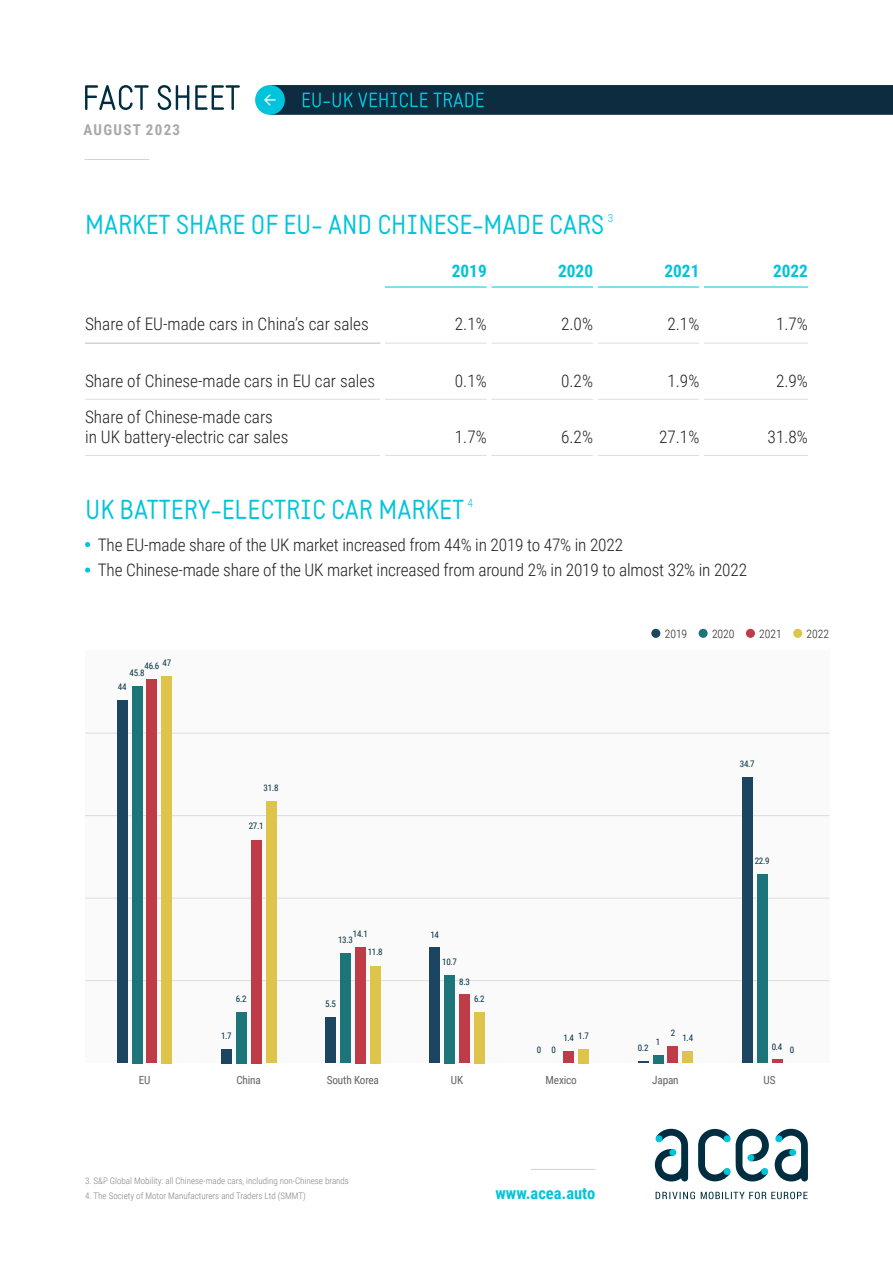
<style>
.page{position:relative;width:893px;height:1263px;background:#fff}
.page>*{position:absolute;margin:0;border:0;box-sizing:border-box;transform-origin:0 0}
.t1{font:27px "Static";color:#00c4db}
.Cellule_typo{font:300 17.25px "Roboto Condensed";letter-spacing:-.01em;color:#231f20}
.Cellule_typo-2{font:700 17.25px "Roboto Condensed";color:#00c4db}
.t2{font:700 16.5px "Roboto Condensed";color:#00c4db}
.t3{font:700 15px "Roboto Condensed";letter-spacing:.085em;color:#a8a9ad}
.légendes{font:300 11.55px "Roboto Condensed";color:#231f20}
.t4{font:300 11.4px "Roboto Condensed";color:#00c4db}
.t5{font:11.25px "Roboto Condensed";letter-spacing:-.015em;color:#636366}
.t6{font:300 9px "Roboto Condensed";color:#808285}
.t7{font:9px "Roboto Condensed";letter-spacing:-.03em;color:#002e40}
</style>
<div class="page">
<div style="left:270px;top:85px;width:623px;height:30px;background:#0d2c40"></div>
<div style="left:85px;top:651px;width:744px;height:412px;background:#fafafa"></div>
<hr style="left:85px;top:980px;width:744px;height:1px;background:#e1e2e4">
<hr style="left:85px;top:898px;width:744px;height:1px;background:#e1e2e4">
<hr style="left:85px;top:815px;width:744px;height:1px;background:#e1e2e4">
<hr style="left:85px;top:733px;width:744px;height:1px;background:#e1e2e4">
<hr style="left:385px;top:343px;width:102px;height:1px;background:#dedede">
<hr style="left:491px;top:343px;width:102px;height:1px;background:#dedede">
<hr style="left:598px;top:343px;width:101px;height:1px;background:#dedede">
<hr style="left:704px;top:343px;width:104px;height:1px;background:#dedede">
<hr style="left:85px;top:343px;width:295px;height:1px;background:#bcbdc0">
<hr style="left:85px;top:455px;width:295px;height:1px;background:#dedede">
<hr style="left:385px;top:455px;width:102px;height:1px;background:#dedede">
<hr style="left:491px;top:455px;width:102px;height:1px;background:#dedede">
<hr style="left:598px;top:455px;width:101px;height:1px;background:#dedede">
<hr style="left:704px;top:455px;width:104px;height:1px;background:#dedede">
<hr style="left:85px;top:399px;width:295px;height:1px;background:#dedede">
<hr style="left:385px;top:399px;width:102px;height:1px;background:#dedede">
<hr style="left:491px;top:399px;width:102px;height:1px;background:#dedede">
<hr style="left:598px;top:399px;width:101px;height:1px;background:#dedede">
<hr style="left:704px;top:399px;width:104px;height:1px;background:#dedede">
<hr style="left:385px;top:287px;width:102px;height:1px;background:#00c4db">
<hr style="left:491px;top:287px;width:102px;height:1px;background:#00c4db">
<hr style="left:598px;top:287px;width:101px;height:1px;background:#00c4db">
<hr style="left:704px;top:287px;width:104px;height:1px;background:#00c4db">
<svg style="left:85px;top:542px;width:5px;height:5px"></svg>
<svg style="left:85px;top:567px;width:5px;height:6px"></svg>
<div style="left:651px;top:629px;width:9px;height:9px;background:#1c4561;border-radius:50%"></div>
<div style="left:699px;top:629px;width:9px;height:9px;background:#1c7578;border-radius:50%"></div>
<div style="left:746px;top:629px;width:9px;height:9px;background:#bf3b47;border-radius:50%"></div>
<div style="left:793px;top:629px;width:9px;height:9px;background:#dec44a;border-radius:50%"></div>
<svg style="left:655px;top:1129px;width:153px;height:70px"></svg>
<svg style="left:303px;top:92px;width:181px;height:15px"></svg>
<hr style="left:531px;top:1169px;width:64px;height:1px;background:#d1d2d4">
<div style="left:162px;top:676px;width:10px;height:387px;background:#dec44a"></div>
<div style="left:147px;top:679px;width:10px;height:384px;background:#bf3b47"></div>
<div style="left:132px;top:686px;width:10px;height:377px;background:#1c7578"></div>
<div style="left:117px;top:701px;width:11px;height:362px;background:#1c4561"></div>
<div style="left:266px;top:801px;width:10px;height:262px;background:#dec44a"></div>
<div style="left:251px;top:840px;width:10px;height:223px;background:#bf3b47"></div>
<div style="left:236px;top:1012px;width:11px;height:51px;background:#1c7578"></div>
<div style="left:221px;top:1049px;width:11px;height:14px;background:#1c4561"></div>
<div style="left:370px;top:966px;width:11px;height:97px;background:#dec44a"></div>
<div style="left:355px;top:947px;width:11px;height:116px;background:#bf3b47"></div>
<div style="left:340px;top:953px;width:11px;height:110px;background:#1c7578"></div>
<div style="left:325px;top:1018px;width:11px;height:45px;background:#1c4561"></div>
<div style="left:474px;top:1012px;width:11px;height:51px;background:#dec44a"></div>
<div style="left:459px;top:995px;width:11px;height:68px;background:#bf3b47"></div>
<div style="left:444px;top:975px;width:11px;height:88px;background:#1c7578"></div>
<div style="left:429px;top:948px;width:11px;height:115px;background:#1c4561"></div>
<div style="left:578px;top:1049px;width:11px;height:14px;background:#dec44a"></div>
<div style="left:563px;top:1051px;width:11px;height:12px;background:#bf3b47"></div>
<div style="left:682px;top:1051px;width:11px;height:12px;background:#dec44a"></div>
<div style="left:668px;top:1047px;width:10px;height:16px;background:#bf3b47"></div>
<div style="left:653px;top:1055px;width:10px;height:8px;background:#1c7578"></div>
<svg style="left:638px;top:1061px;width:10px;height:2px"></svg>
<svg style="left:772px;top:1060px;width:10px;height:3px"></svg>
<div style="left:757px;top:874px;width:10px;height:189px;background:#1c7578"></div>
<div style="left:742px;top:777px;width:11px;height:286px;background:#1c4561"></div>
<div style="left:255px;top:85px;width:30px;height:30px;background:#00c4db;border-radius:50%"></div>
<svg style="left:264px;top:94px;width:12px;height:11px"></svg>
<svg style="left:85px;top:85px;width:155px;height:25px"></svg>
<hr style="left:85px;top:159px;width:64px;height:1px;background:#d1d2d4">
<p class="t3" style="left:84px;top:119px;width:98px">AUGUST 2023</p>
<p class="t1" style="left:85px;top:208px;width:521px">MARKET SHARE OF EU- AND CHINESE-MADE CARS</p>
<p class="t4" style="left:608px;top:210px;width:7px">3</p>
<p class="Cellule_typo-2" style="left:452px;top:259px;width:36px">2019</p>
<p class="Cellule_typo-2" style="left:558px;top:259px;width:36px">2020</p>
<p class="Cellule_typo-2" style="left:664px;top:259px;width:36px">2021</p>
<p class="Cellule_typo-2" style="left:773px;top:259px;width:36px">2022</p>
<p class="Cellule_typo" style="left:85px;top:312px;width:285px">Share of EU-made cars in China’s car sales</p>
<p class="Cellule_typo" style="left:455px;top:312px;width:33px">2.1%</p>
<p class="Cellule_typo" style="left:561px;top:312px;width:33px">2.0%</p>
<p class="Cellule_typo" style="left:667px;top:312px;width:33px">2.1%</p>
<p class="Cellule_typo" style="left:776px;top:312px;width:33px">1.7%</p>
<p class="Cellule_typo" style="left:85px;top:368px;width:291px">Share of Chinese-made cars in EU car sales</p>
<p class="Cellule_typo" style="left:455px;top:368px;width:33px">0.1%</p>
<p class="Cellule_typo" style="left:561px;top:368px;width:33px">0.2%</p>
<p class="Cellule_typo" style="left:667px;top:368px;width:33px">1.9%</p>
<p class="Cellule_typo" style="left:776px;top:368px;width:33px">2.9%</p>
<p class="Cellule_typo" style="left:85px;top:405px;width:189px">Share of Chinese-made cars</p>
<p class="Cellule_typo" style="left:85px;top:424px;width:205px">in UK battery-electric car sales</p>
<p class="Cellule_typo" style="left:455px;top:424px;width:33px">1.7%</p>
<p class="Cellule_typo" style="left:561px;top:424px;width:33px">6.2%</p>
<p class="Cellule_typo" style="left:659px;top:424px;width:42px">27.1%</p>
<p class="Cellule_typo" style="left:768px;top:424px;width:42px">31.8%</p>
<p class="t1" style="left:85px;top:493px;width:380px">UK BATTERY-ELECTRIC CAR MARKET</p>
<p class="t4" style="left:468px;top:495px;width:7px">4</p>
<p class="Cellule_typo" style="left:98px;top:532px;width:527px">The EU-made share of the UK market increased from 44% in 2019 to 47% in 2022</p>
<p class="Cellule_typo" style="left:98px;top:558px;width:651px">The Chinese-made share of the UK market increased from around 2% in 2019 to almost 32% in 2022</p>
<p class="t7" style="left:163px;top:656px;width:10px">47</p>
<p class="t7" style="left:145px;top:659px;width:16px">46.6</p>
<p class="t7" style="left:130px;top:666px;width:16px">45.8</p>
<p class="t7" style="left:118px;top:681px;width:10px">44</p>
<p class="t5" style="left:139px;top:1072px;width:13px">EU</p>
<p class="t7" style="left:264px;top:781px;width:16px">31.8</p>
<p class="t7" style="left:249px;top:820px;width:16px">27.1</p>
<p class="t7" style="left:236px;top:993px;width:12px">6.2</p>
<p class="t7" style="left:221px;top:1029px;width:12px">1.7</p>
<p class="t5" style="left:236px;top:1072px;width:26px">China</p>
<p class="t7" style="left:353px;top:927px;width:16px">14.1</p>
<p class="t7" style="left:338px;top:933px;width:16px">13.3</p>
<p class="t7" style="left:325px;top:998px;width:12px">5.5</p>
<p class="t7" style="left:368px;top:946px;width:16px">11.8</p>
<p class="t5" style="left:327px;top:1072px;width:54px">South Korea</p>
<p class="t7" style="left:430px;top:928px;width:10px">14</p>
<p class="t7" style="left:442px;top:955px;width:16px">10.7</p>
<p class="t7" style="left:459px;top:975px;width:12px">8.3</p>
<p class="t7" style="left:474px;top:992px;width:12px">6.2</p>
<p class="t5" style="left:451px;top:1072px;width:14px">UK</p>
<p class="t7" style="left:563px;top:1032px;width:12px">1.4</p>
<p class="t7" style="left:578px;top:1029px;width:12px">1.7</p>
<p class="t7" style="left:537px;top:1043px;width:6px">0</p>
<p class="t7" style="left:552px;top:1043px;width:6px">0</p>
<p class="t5" style="left:546px;top:1072px;width:33px">Mexico</p>
<p class="t6" style="left:85px;top:1175px;width:265px">3. S&amp;P Global Mobility: all Chinese-made cars, including non-Chinese brands</p>
<p class="t6" style="left:85px;top:1190px;width:222px">4. The Society of Motor Manufacturers and Traders Ltd (SMMT)</p>
<p class="t2" style="left:495px;top:1182px;width:101px">www.acea.auto</p>
<p class="légendes" style="left:665px;top:626px;width:24px">2019</p>
<p class="légendes" style="left:712px;top:626px;width:24px">2020</p>
<p class="légendes" style="left:759px;top:626px;width:24px">2021</p>
<p class="légendes" style="left:807px;top:626px;width:24px">2022</p>
<p class="t7" style="left:740px;top:757px;width:16px">34.7</p>
<p class="t7" style="left:755px;top:855px;width:16px">22.9</p>
<p class="t7" style="left:638px;top:1042px;width:12px">0.2</p>
<p class="t7" style="left:656px;top:1035px;width:6px">1</p>
<p class="t7" style="left:671px;top:1027px;width:6px">2</p>
<p class="t7" style="left:682px;top:1032px;width:12px">1.4</p>
<p class="t5" style="left:652px;top:1072px;width:28px">Japan</p>
<p class="t7" style="left:772px;top:1040px;width:12px">0.4</p>
<p class="t7" style="left:790px;top:1043px;width:6px">0</p>
<p class="t5" style="left:764px;top:1072px;width:13px">US</p>
</div>
